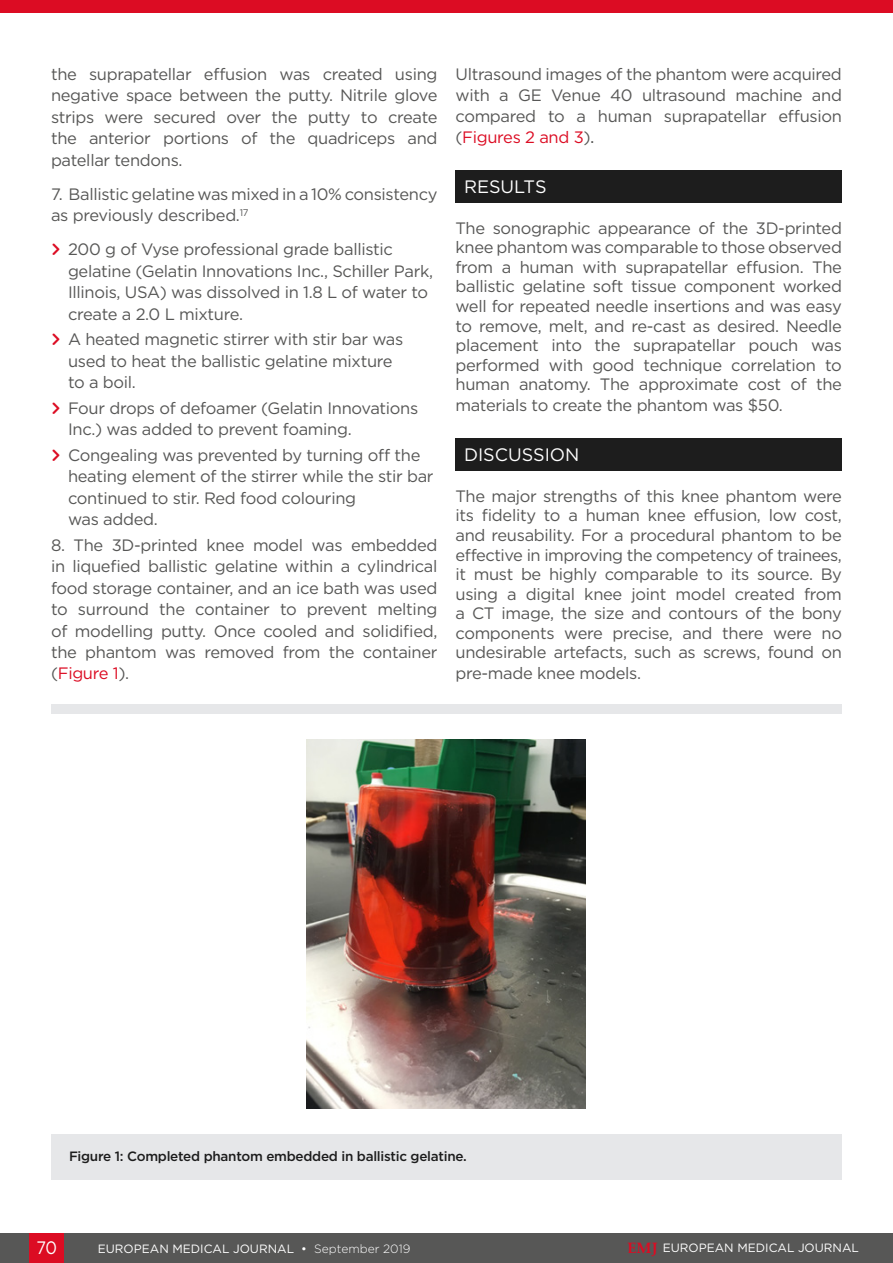
<style>
.page{position:relative;width:893px;height:1263px;background:#fff}
.page>*{position:absolute;margin:0;border:0;box-sizing:border-box;transform-origin:0 0}
.H1__Heading_1{font:18px "Gotham";color:#fff}
.H1__Heading_1-2{font:18px "Gotham";color:#fff;scale:.9 1}
.Body_Text{font:16.5px/21.5px "Gotham";letter-spacing:-.02em;color:#575756;text-align:justify}
.Figure_Table_Box_Des{font:500 13.5px "Gotham";letter-spacing:-.02em;color:#1d1d1d}
.t1{font:12px "Gotham";color:#fff}
.s1{font-family:"Quicksand";font-weight:700;color:#dc0c23}
.s2{color:#dc0c23}
.s3{font-size:18px}
.s4{font-weight:300}
.s5{font-family:"Palatino Linotype";font-weight:700;font-size:15px;color:#dc0c23}
</style>
<div class="page">
<div style="left:0;top:1233px;width:893px;height:30px;background:#575756"></div>
<div style="left:30px;top:1233px;width:34px;height:30px;background:#dc0c23"></div>
<div style="left:0;top:0;width:893px;height:13px;background:#dc0c23"></div>
<div style="left:455px;top:170px;width:387px;height:33px;background:#1d1d1d"></div>
<div style="left:455px;top:438px;width:387px;height:33px;background:#1d1d1d"></div>
<div style="left:51px;top:704px;width:791px;height:10px;background:#e6e7e9"></div>
<img style="left:307px;top:739px;width:279px;height:369px">
<div style="left:51px;top:1134px;width:791px;height:45px;background:#e6e7e9"></div>
<p class="Body_Text" style="left:51px;top:63px;width:388px">the suprapatellar effusion was created using negative space between the putty. Nitrile glove strips were secured over the putty to create the anterior portions of the quadriceps and patellar tendons.</p>
<p class="Body_Text" style="left:51px;top:183px;width:388px">7. Ballistic gelatine was mixed in a 10% consistency as previously described.<sup>17</sup></p>
<p class="Body_Text" style="left:68px;top:238px;width:367px;text-align:left;text-indent:-17px"><span class="s1">&gt;</span> 200 g of Vyse professional grade ballistic gelatine (Gelatin Innovations Inc., Schiller Park, Illinois, USA) was dissolved in 1.8 L of water to create a 2.0 L mixture.</p>
<p class="Body_Text" style="left:68px;top:328px;width:337px;text-align:left;text-indent:-17px"><span class="s1">&gt;</span> A heated magnetic stirrer with stir bar was used to heat the ballistic gelatine mixture to a boil.</p>
<p class="Body_Text" style="left:68px;top:397px;width:352px;text-indent:-17px"><span class="s1">&gt;</span> Four drops of defoamer (Gelatin Innovations<br>Inc.) was added to prevent foaming.</p>
<p class="Body_Text" style="left:68px;top:444px;width:367px;text-align:left;text-indent:-17px"><span class="s1">&gt;</span> Congealing was prevented by turning off the heating element of the stirrer while the stir bar continued to stir. Red food colouring<br>was added.</p>
<p class="Body_Text" style="left:51px;top:534px;width:388px">8. The 3D-printed knee model was embedded in liquefied ballistic gelatine within a cylindrical food storage container, and an ice bath was used to surround the container to prevent melting of modelling putty. Once cooled and solidified, the phantom was removed from the container (<span class="s2">Figure 1</span>).</p>
<p class="Body_Text" style="left:455px;top:63px;width:388px">Ultrasound images of the phantom were acquired with a GE Venue 40 ultrasound machine and compared to a human suprapatellar effusion (<span class="s2">Figures 2 and 3</span>)<span class="s3">.</span></p>
<p class="H1__Heading_1" style="left:464px;top:175px;width:84px">RESULTS</p>
<p class="Body_Text" style="left:455px;top:218px;width:388px;line-height:19.6px">The sonographic appearance of the 3D-printed knee phantom was comparable to those observed from a human with suprapatellar effusion. The ballistic gelatine soft tissue component worked well for repeated needle insertions and was easy to remove, melt, and re-cast as desired. Needle placement into the suprapatellar pouch was performed with good technique correlation to human anatomy. The approximate cost of the</p>
<p class="Body_Text" style="left:455px;top:394px;width:329px">materials to create the phantom was $50.</p>
<p class="H1__Heading_1" style="left:464px;top:443px;width:117px">DISCUSSION</p>
<p class="Body_Text" style="left:455px;top:486px;width:388px;line-height:19.6px">The major strengths of this knee phantom were its fidelity to a human knee effusion, low cost, and reusability. For a procedural phantom to be effective in improving the competency of trainees, it must be highly comparable to its source. By using a digital knee joint model created from a CT image, the size and contours of the bony components were precise, and there were no undesirable artefacts, such as screws, found on</p>
<p class="Body_Text" style="left:455px;top:662px;width:187px">pre-made knee models.</p>
<p class="Figure_Table_Box_Des" style="left:69px;top:1148px;width:399px">Figure 1: Completed phantom embedded in ballistic gelatine.</p>
<p class="H1__Heading_1-2" style="left:36px;top:1236px;width:24px">70</p>
<p class="t1" style="left:98px;top:1241px;width:314px">EUROPEAN MEDICAL JOURNAL • <span class="s4">September 2019</span></p>
<p class="t1" style="left:627px;top:1240px;width:233px"><span class="s5">EMJ</span> EUROPEAN MEDICAL JOURNAL</p>
</div>
